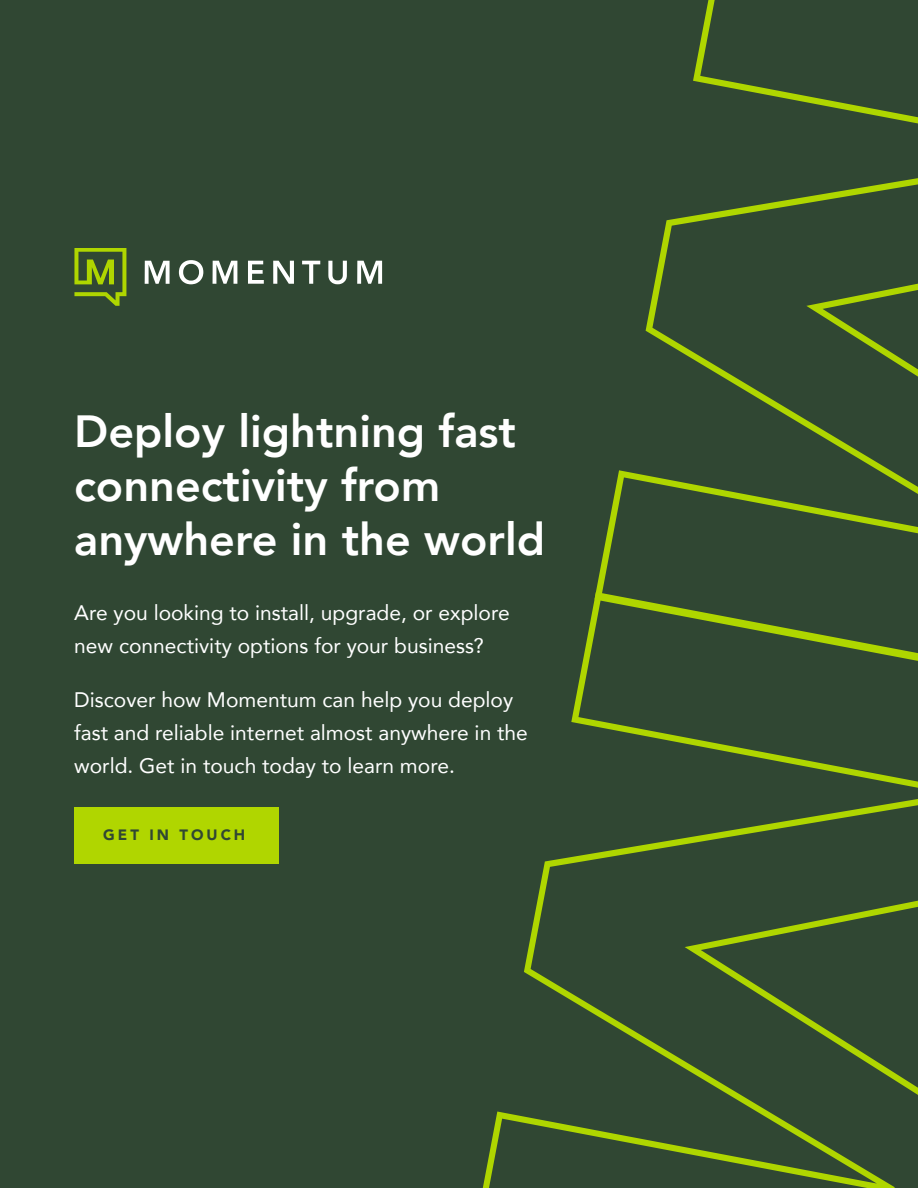
<style>
.page{position:relative;width:918px;height:1188px;background:#304733}
.page>*{position:absolute;margin:0;border:0;box-sizing:border-box;transform-origin:0 0}
.t1{font:800 45px/54px "Avenir";color:#fff}
.t2{font:21px/33px "Avenir";color:#fff}
.t3{font:900 15px "Avenir";letter-spacing:.2em;color:#304733}
</style>
<div class="page">
<svg style="left:596px;top:0;width:322px;height:592px"></svg>
<svg style="left:482px;top:592px;width:436px;height:596px"></svg>
<svg style="left:74px;top:248px;width:52px;height:57px"></svg>
<svg style="left:145px;top:260px;width:237px;height:24px"></svg>
<div style="left:74px;top:807px;width:205px;height:57px;background:#b0d600"></div>
<h1 class="t1" style="left:74px;top:404px;width:472px">Deploy lightning fast connectivity from anywhere in the world</h1>
<p class="t2" style="left:74px;top:596px;width:437px">Are you looking to install, upgrade, or explore new connectivity options for your business?</p>
<p class="t2" style="left:74px;top:682px;width:455px">Discover how Momentum can help you deploy fast and reliable internet almost anywhere in the world. Get in touch today to learn more.</p>
<p class="t3" style="left:103px;top:822px;width:144px">GET IN TOUCH</p>
</div>
